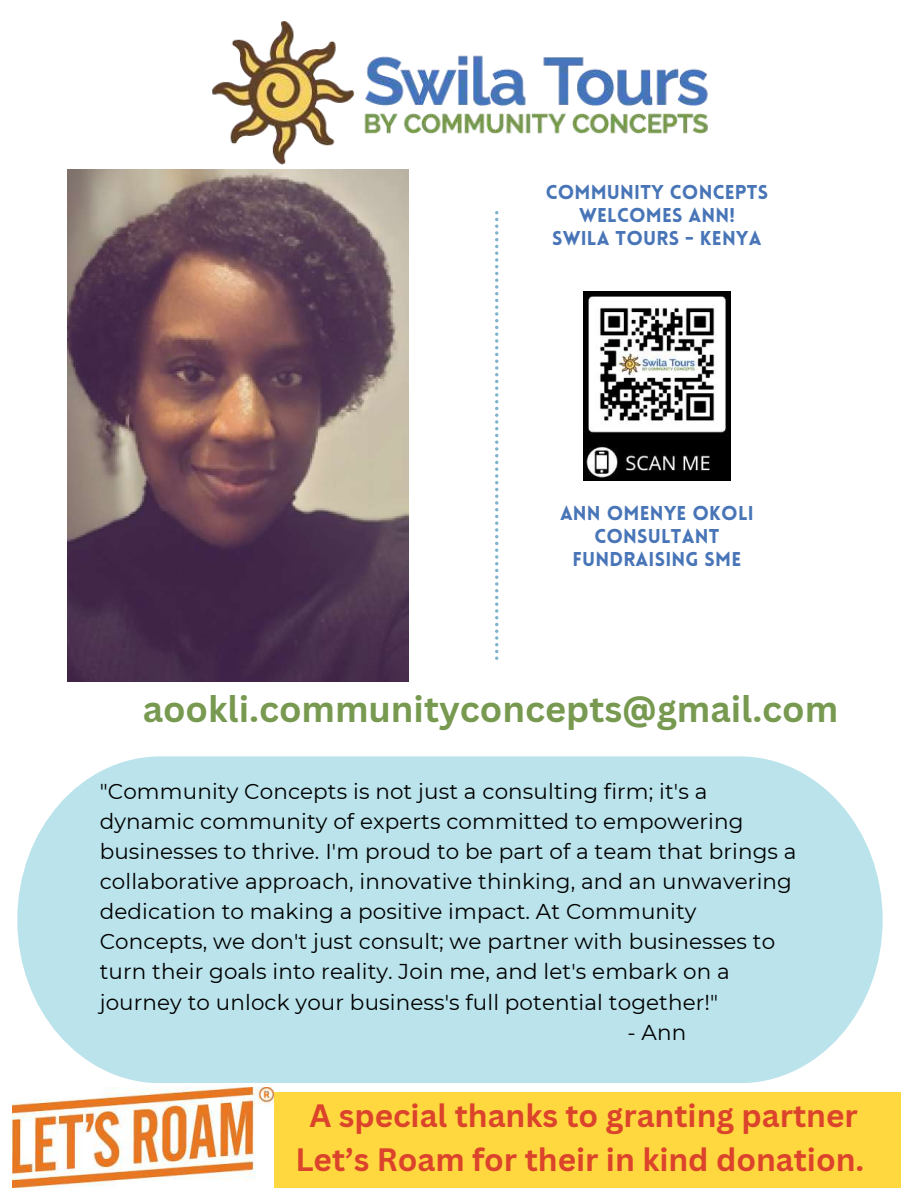
<style>
.page{position:relative;width:918px;height:1188px;background:#fff}
.page>*{position:absolute;margin:0;border:0;box-sizing:border-box;transform-origin:0 0}
.t1{font:700 36px "Canva Sans";color:#779950}
.t2{font:700 31.5px/43.8px "Canva Sans";color:#db432b;text-align:center}
.t3{font:21.45px/30.2px "Montserrat";letter-spacing:.005em;color:#000}
.t4{font:900 19.65px/23px "Lovelo";letter-spacing:.01em;color:#4875b7;text-align:center}
</style>
<div class="page">
<div style="left:17px;top:1092px;width:884px;height:96px;background:#ffd840"></div>
<svg style="left:495px;top:211px;width:3px;height:449px"></svg>
<svg style="left:17px;top:756px;width:866px;height:327px;background:#bfe5ec"></svg>
<img style="left:68px;top:169px;width:341px;height:512px">
<img style="left:205px;top:21px;width:503px;height:149px">
<img style="left:584px;top:292px;width:146px;height:189px">
<img style="left:12px;top:1088px;width:261px;height:100px">
<p class="t4" style="left:546px;top:183px;width:224px">COMMUNITY CONCEPTS<br>WELCOMES ANN!<br>SWILA TOURS - KENYA</p>
<p class="t4" style="left:560px;top:504px;width:195px">ANN OMENYE OKOLI<br>CONSULTANT<br>FUNDRAISING SME</p>
<h1 class="t1" style="left:143px;top:684px;width:697px">aookli.communityconcepts@gmail.com</h1>
<p class="t3" style="left:100px;top:776px;width:698px">"Community Concepts is not just a consulting firm; it's a dynamic community of experts committed to empowering businesses to thrive. I'm proud to be part of a team that brings a collaborative approach, innovative thinking, and an unwavering dedication to making a positive impact. At Community Concepts, we don't just consult; we partner with businesses to turn their goals into reality. Join me, and let's embark on a journey to unlock your business's full potential together!"</p>
<p class="t3" style="left:628px;top:1017px;width:60px">- Ann</p>
<h2 class="t2" style="left:295px;top:1093px;width:570px">A special thanks to granting partner<br>Let’s Roam for their in kind donation.</h2>
</div>
